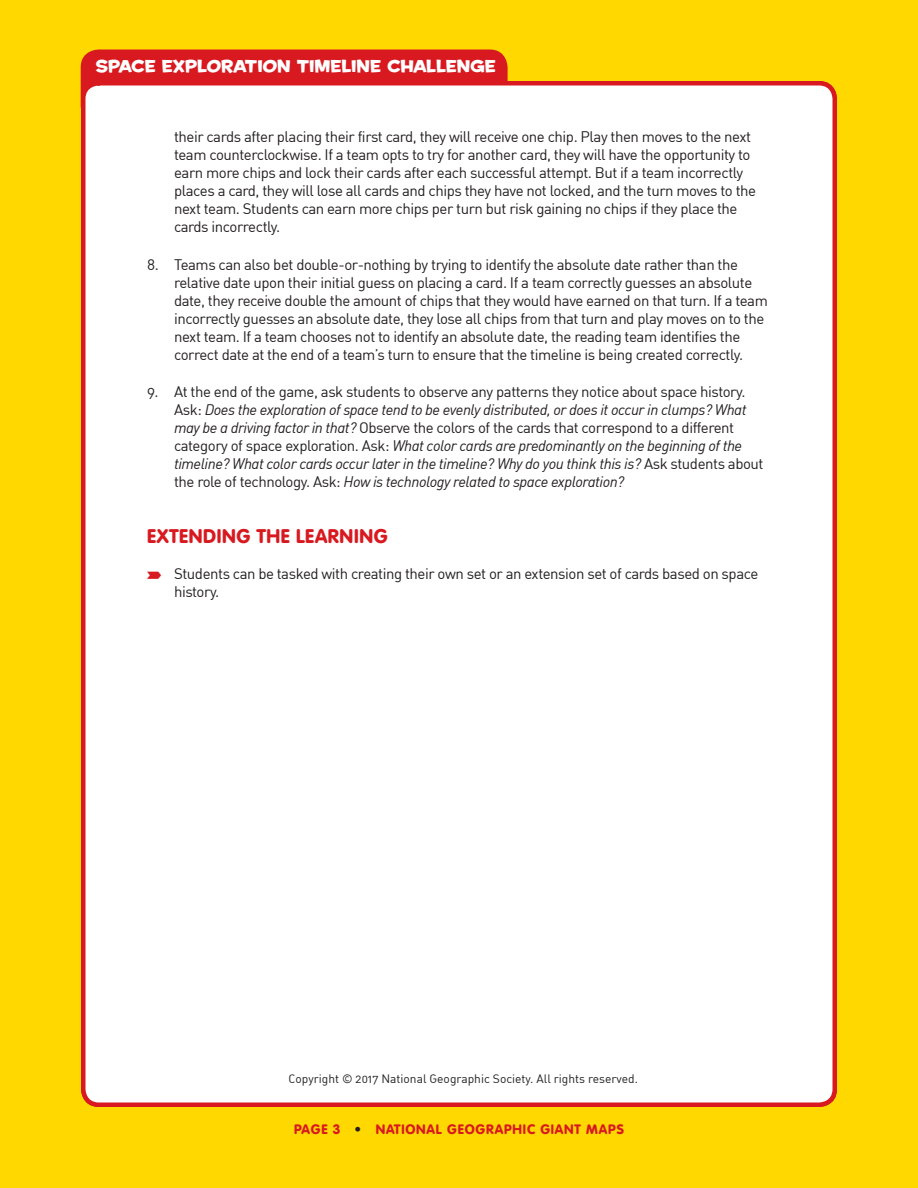
<style>
.page{position:relative;width:918px;height:1188px;background:#ffd800}
.page>*{position:absolute;margin:0;border:0;box-sizing:border-box;transform-origin:0 0}
.t1{font:900 19.5px "VAG Rounded Std";color:#d81920}
.t2{font:16.5px "Housearama Kingpin";color:#fff}
.t3{font:15px/18px "DIN Regular Alternate";letter-spacing:-.03em;color:#231f20}
.t4{font:15px/18px "DIN Regular Italic Alt";letter-spacing:-.03em;color:#231f20}
.t5{font:900 13.5px "VAG Rounded Std";letter-spacing:.06em;color:#d81920}
.t6{font:12px "DIN Regular Alternate";color:#231f20}
.s1{font-family:"DIN Regular Alternate"}
.s2{font-family:"DIN Regular Italic Alt"}
.s3{font-family:"Arrows Right";color:#d81920}
.s4{color:#231f20}
</style>
<div class="page">
<div style="left:81px;top:50px;width:427px;height:43px;background:#d81920"></div>
<div style="left:83px;top:83px;width:752px;height:1022px;background:#fff;border-radius:16px"></div>
<div style="left:81px;top:81px;width:756px;height:1026px;border:4px solid #d81920;border-radius:16px"></div>
<p class="t2" style="left:96px;top:55px;width:402px">SPACE EXPLORATION TIMELINE CHALLENGE</p>
<p class="t3" style="left:174px;top:128px;width:584px">their cards after placing their first card, they will receive one chip. Play then moves to the next team counterclockwise. If a team opts to try for another card, they will have the opportunity to earn more chips and lock their cards after each successful attempt. But if a team incorrectly places a card, they will lose all cards and chips they have not locked, and the turn moves to the next team. Students can earn more chips per turn but risk gaining no chips if they place the cards incorrectly.</p>
<p class="t3" style="left:174px;top:255px;width:595px;text-indent:-27px">8. Teams can also bet double-or-nothing by trying to identify the absolute date rather than the relative date upon their initial guess on placing a card. If a team correctly guesses an absolute date, they receive double the amount of chips that they would have earned on that turn. If a team incorrectly guesses an absolute date, they lose all chips from that turn and play moves on to the next team. If a team chooses not to identify an absolute date, the reading team identifies the correct date at the end of a team’s turn to ensure that the timeline is being created correctly.</p>
<p class="t3" style="left:147px;top:383px;width:600px">9. At the end of the game, ask students to observe any patterns they notice about space history.</p>
<p class="t4" style="left:174px;top:401px;width:574px"><span class="s1">Ask:</span> Does the exploration of space tend to be evenly distributed, or does it occur in clumps? What</p>
<p class="t3" style="left:174px;top:419px;width:562px"><span class="s2">may be a driving factor in that?</span> Observe the colors of the cards that correspond to a different</p>
<p class="t4" style="left:174px;top:437px;width:591px"><span class="s1">category of space exploration. Ask:</span> What color cards are predominantly on the beginning of the timeline? What color cards occur later in the timeline? Why do you think this is? <span class="s1">Ask students about the role of technology. Ask:</span> How is technology related to space exploration?</p>
<h1 class="t1" style="left:147px;top:524px;width:35px">EXTENDING</h1>
<h1 class="t1" style="left:257px;top:524px;width:13px">THE</h1>
<h1 class="t1" style="left:296px;top:524px;width:22px">LEARNING</h1>
<p class="t3" style="left:174px;top:564px;width:586px;text-indent:-27px"><span class="s3">*</span> Students can be tasked with creating their own set or an extension set of cards based on space history.</p>
<p class="t6" style="left:288px;top:1072px;width:351px">Copyright © 2017 National Geographic Society. All rights reserved.</p>
<p class="t5" style="left:294px;top:1121px;width:331px">PAGE 3 <span class="s4">•</span> NATIONAL GEOGRAPHIC GIANT MAPS</p>
</div>
